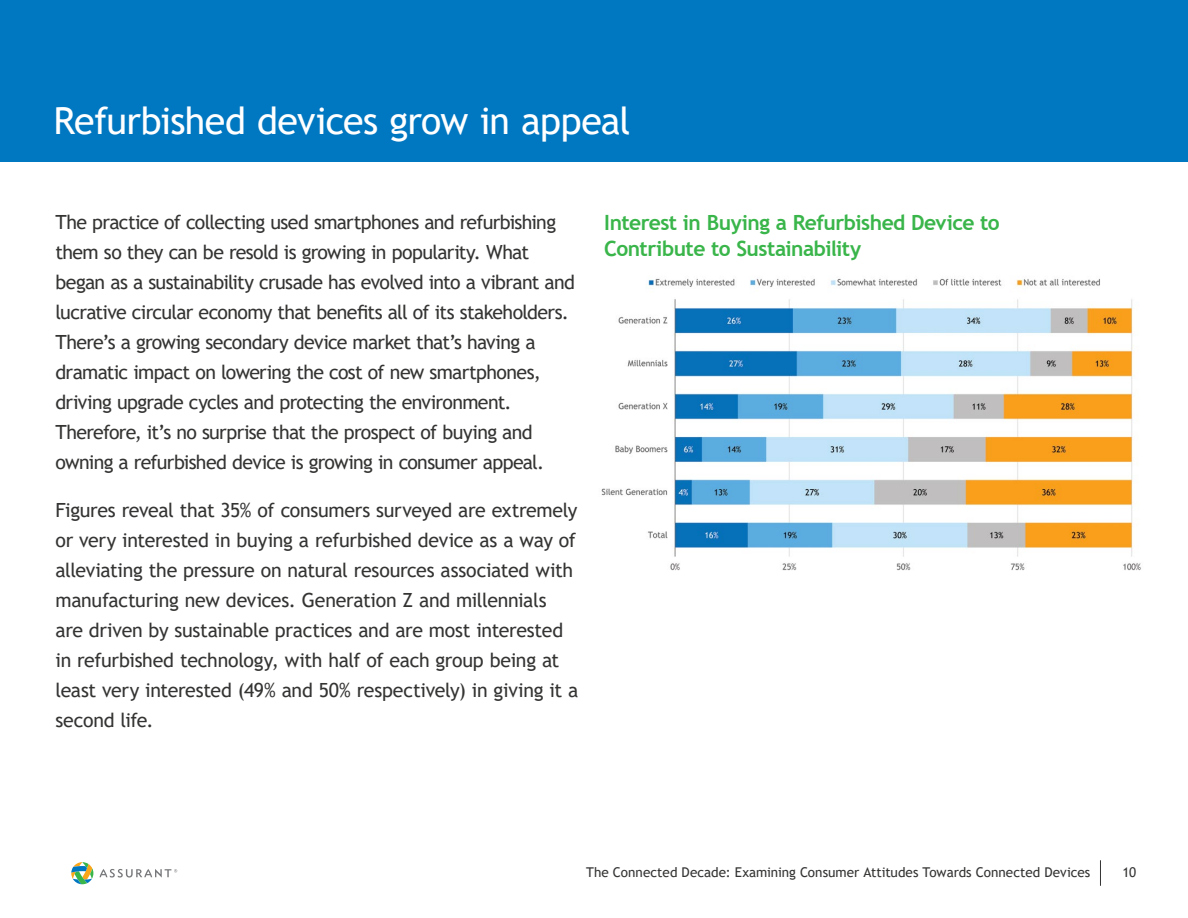
<style>
.page{position:relative;width:1188px;height:918px;background:#fff}
.page>*{position:absolute;margin:0;border:0;box-sizing:border-box;transform-origin:0 0}
.t1{font:37.5px "Trebuchet MS";letter-spacing:-.02em;color:#fff}
.t2{font:700 21px/25.5px "Trebuchet MS";letter-spacing:-.025em;color:#39b54a}
.t3{font:19.5px/30px "Trebuchet MS";letter-spacing:-.025em;color:#343433}
.t4{font:13.5px "Trebuchet MS";color:#343433}
</style>
<div class="page">
<svg style="left:1100px;top:860px;width:1px;height:26px"></svg>
<svg style="left:71px;top:862px;width:22px;height:22px"></svg>
<svg style="left:99px;top:869px;width:78px;height:9px"></svg>
<div style="left:0;top:0;width:1188px;height:162px;background:#0077c1"></div>
<img style="left:601px;top:278px;width:540px;height:293px">
<p class="t1" style="left:53px;top:97px;width:579px">Refurbished devices grow in appeal</p>
<p class="t3" style="left:56px;top:207px;width:521px">The practice of collecting used smartphones and refurbishing them so they can be resold is growing in popularity. What began as a sustainability crusade has evolved into a vibrant and</p>
<p class="t3" style="left:56px;top:297px;width:515px">lucrative circular economy that benefits all of its stakeholders.</p>
<p class="t3" style="left:56px;top:327px;width:490px">There’s a growing secondary device market that’s having a dramatic impact on lowering the cost of new smartphones, driving upgrade cycles and protecting the environment.<br>Therefore, it’s no surprise that the prospect of buying and owning a refurbished device is growing in consumer appeal.</p>
<p class="t3" style="left:56px;top:495px;width:524px">Figures reveal that 35% of consumers surveyed are extremely or very interested in buying a refurbished device as a way of alleviating the pressure on natural resources associated with manufacturing new devices. Generation Z and millennials are driven by sustainable practices and are most interested in refurbished technology, with half of each group being at least very interested (49% and 50% respectively) in giving it a second life.</p>
<h3 class="t2" style="left:604px;top:210px;width:397px">Interest in Buying a Refurbished Device to<br>Contribute to Sustainability</h3>
<p class="t4" style="left:586px;top:863px;width:506px">The Connected Decade: Examining Consumer Attitudes Towards Connected Devices</p>
<p class="t4" style="left:1122px;top:863px;width:15px">10</p>
</div>
